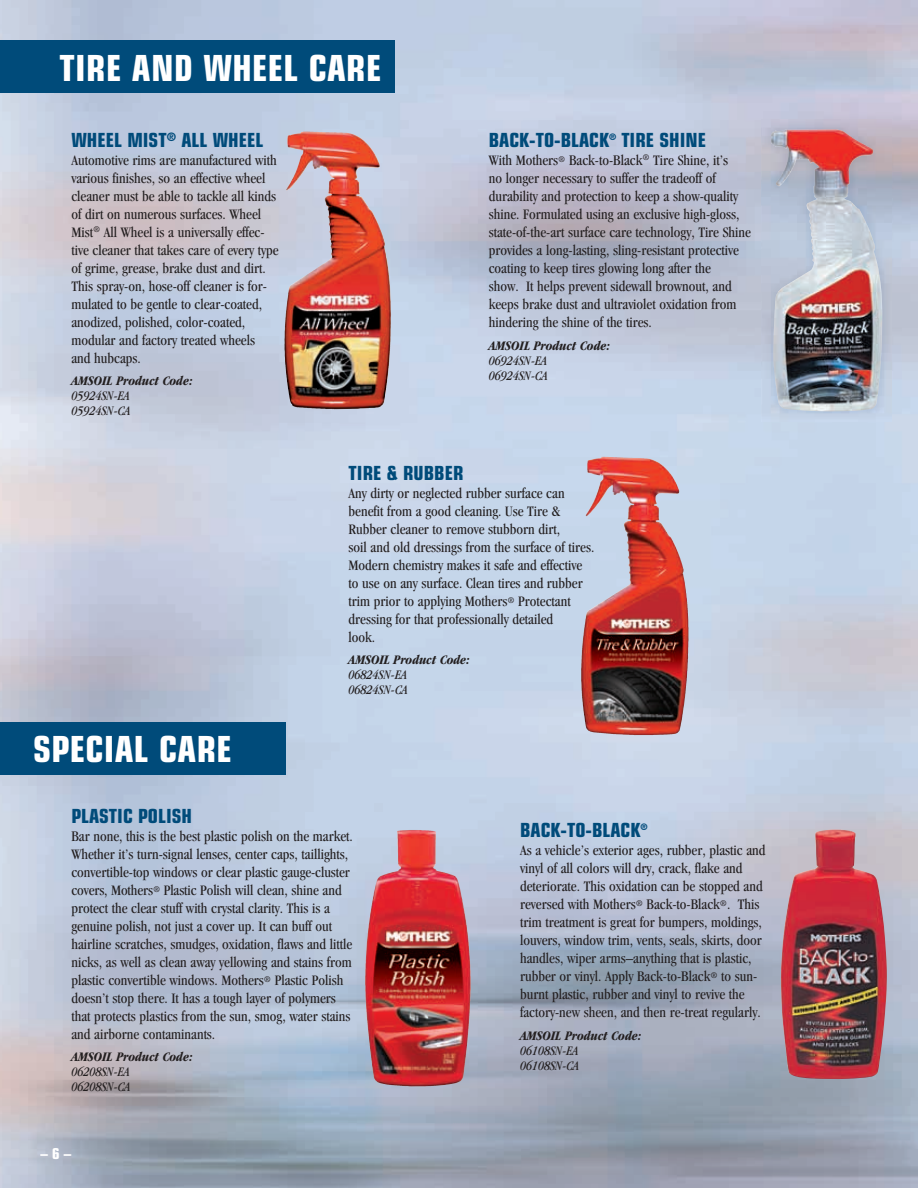
<style>
.page{position:relative;width:918px;height:1188px;background:#fff}
.page>*{position:absolute;margin:0;border:0;box-sizing:border-box;transform-origin:0 0}
.t1{font:700 condensed 36px "Eurostile";letter-spacing:.01em;color:#fff}
.t2{font:700 condensed 19.5px "Eurostile";color:#004b7a}
.t3{font:condensed 15px/18px "Garamond";color:#231f20}
.t4{font:700 condensed 15px "Eurostile";color:#fff}
.t5{font:italic condensed 13.5px/15px "Garamond";color:#231f20}
.t6{font:italic 700 condensed 13.5px "Garamond";color:#231f20}
</style>
<div class="page">
<img style="left:0;top:0;width:918px;height:1188px">
<div style="left:0;top:40px;width:394px;height:53px;background:#004b7a"></div>
<div style="left:0;top:723px;width:286px;height:52px;background:#004b7a"></div>
<img style="left:286px;top:132px;width:17px;height:59px">
<img style="left:586px;top:457px;width:18px;height:59px">
<img style="left:365px;top:830px;width:92px;height:257px">
<img style="left:780px;top:830px;width:107px;height:249px">
<img style="left:761px;top:120px;width:131px;height:301px">
<img style="left:771px;top:129px;width:112px;height:282px">
<h1 class="t1" style="left:60px;top:46px;width:323px">TIRE AND WHEEL CARE</h1>
<h2 class="t2" style="left:71px;top:128px;width:193px">WHEEL MIST<sup>®</sup> ALL WHEEL</h2>
<p class="t3" style="left:71px;top:151px;width:209px">Automotive rims are manufactured with various finishes, so an effective wheel cleaner must be able to tackle all kinds of dirt on numerous surfaces. Wheel Mist<sup>®</sup> All Wheel is a universally effec&shy;tive cleaner that takes care of every type of grime, grease, brake dust and dirt.<br>This spray-on, hose-off cleaner is for&shy;mulated to be gentle to clear-coated, anodized, polished, color-coated, modular and factory treated wheels<br>and hubcaps.</p>
<p class="t6" style="left:71px;top:373px;width:123px">AMSOIL Product Code:</p>
<p class="t5" style="left:71px;top:388px;width:61px">05924SN-EA<br>05924SN-CA</p>
<h2 class="t2" style="left:489px;top:128px;width:219px">BACK-TO-BLACK<sup>®</sup> TIRE SHINE</h2>
<p class="t3" style="left:489px;top:151px;width:264px">With Mothers<sup>®</sup> Back-to-Black<sup>®</sup> Tire Shine, it’s<br>no longer necessary to suffer the tradeoff of durability and protection to keep a show-quality shine. Formulated using an exclusive high-gloss, state-of-the-art surface care technology, Tire Shine provides a long-lasting, sling-resistant protective coating to keep tires glowing long after the<br>show. It helps prevent sidewall brownout, and keeps brake dust and ultraviolet oxidation from hindering the shine of the tires.</p>
<p class="t6" style="left:489px;top:338px;width:123px">AMSOIL Product Code:</p>
<p class="t5" style="left:489px;top:353px;width:61px">06924SN-EA<br>06924SN-CA</p>
<h1 class="t1" style="left:33px;top:727px;width:200px">SPECIAL CARE</h1>
<h2 class="t2" style="left:349px;top:461px;width:116px">TIRE &amp; RUBBER</h2>
<p class="t3" style="left:349px;top:484px;width:247px">Any dirty or neglected rubber surface can benefit from a good cleaning. Use Tire &amp; Rubber cleaner to remove stubborn dirt,<br>soil and old dressings from the surface of tires.<br>Modern chemistry makes it safe and effective to use on any surface. Clean tires and rubber trim prior to applying Mothers<sup>®</sup> Protectant dressing for that professionally detailed<br>look.</p>
<p class="t6" style="left:349px;top:652px;width:123px">AMSOIL Product Code:</p>
<p class="t5" style="left:349px;top:668px;width:61px">06824SN-EA<br>06824SN-CA</p>
<h2 class="t2" style="left:71px;top:804px;width:122px">PLASTIC POLISH</h2>
<p class="t3" style="left:71px;top:827px;width:283px">Bar none, this is the best plastic polish on the market.<br>Whether it’s turn-signal lenses, center caps, taillights, convertible-top windows or clear plastic gauge-cluster covers, Mothers<sup>®</sup> Plastic Polish will clean, shine and protect the clear stuff with crystal clarity. This is a genuine polish, not just a cover up. It can buff out hairline scratches, smudges, oxidation, flaws and little nicks, as well as clean away yellowing and stains from plastic convertible windows. Mothers<sup>®</sup> Plastic Polish doesn’t stop there. It has a tough layer of polymers that protects plastics from the sun, smog, water stains and airborne contaminants.</p>
<p class="t6" style="left:71px;top:1049px;width:123px">AMSOIL Product Code:</p>
<p class="t5" style="left:71px;top:1064px;width:61px">06208SN-EA<br>06208SN-CA</p>
<p class="t4" style="left:40px;top:1144px;width:32px">– 6 –</p>
<h2 class="t2" style="left:520px;top:818px;width:129px">BACK-TO-BLACK<sup>®</sup></h2>
<p class="t3" style="left:520px;top:841px;width:247px">As a vehicle’s exterior ages, rubber, plastic and vinyl of all colors will dry, crack, flake and deteriorate. This oxidation can be stopped and reversed with Mothers<sup>®</sup> Back-to-Black<sup>®</sup>. This trim treatment is great for bumpers, moldings, louvers, window trim, vents, seals, skirts, door handles, wiper arms–anything that is plastic, rubber or vinyl. Apply Back-to-Black<sup>®</sup> to sun&shy;burnt plastic, rubber and vinyl to revive the factory-new sheen, and then re-treat regularly.</p>
<p class="t6" style="left:520px;top:1028px;width:123px">AMSOIL Product Code:</p>
<p class="t5" style="left:520px;top:1043px;width:61px">06108SN-EA<br>06108SN-CA</p>
</div>
